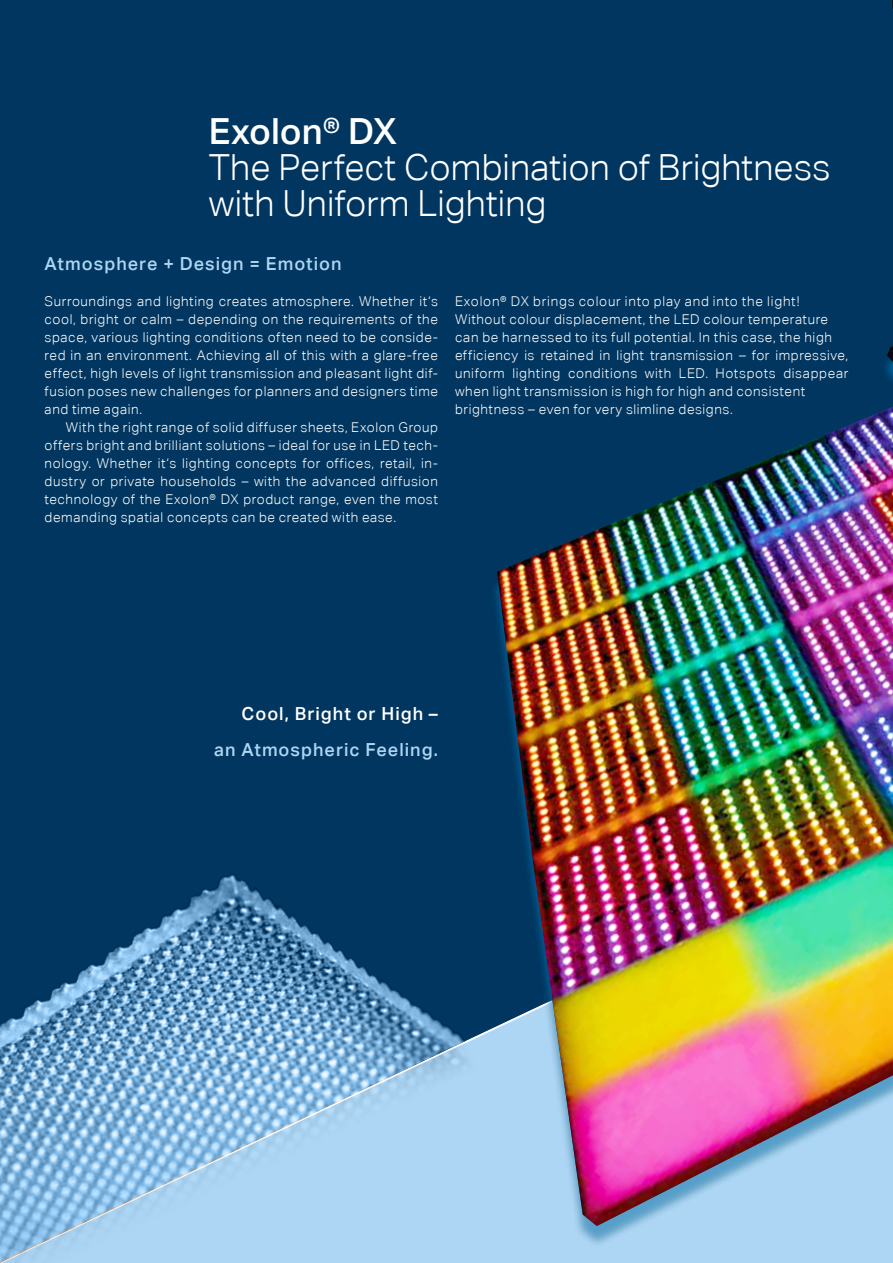
<style>
.page{position:relative;width:893px;height:1263px;background:#00365f}
.page>*{position:absolute;margin:0;border:0;box-sizing:border-box;transform-origin:0 0}
.t1{font:300 36px/36px "Aktiv Grotesk";color:#fff}
.t2{font:500 36px "Aktiv Grotesk";color:#fff}
.t3{font:500 18px "Aktiv Grotesk";letter-spacing:.055em;color:#add6f4}
.t4{font:500 18px "Aktiv Grotesk";letter-spacing:.055em;color:#fff}
.t5{font:300 13.5px/18px "Aktiv Grotesk";letter-spacing:.045em;color:#fff;text-align:justify}
</style>
<div class="page">
<svg style="left:489px;top:47px;width:404px;height:1201px;background:#6190b3"></svg>
<div style="left:497px;top:40px;width:396px;height:189px;background:#00365f"></div>
<img style="left:497px;top:229px;width:396px;height:997px">
<img style="left:0;top:754px;width:465px;height:287px">
<img style="left:0;top:1041px;width:481px;height:222px">
<h1 class="t2" style="left:209px;top:109px;width:190px">Exolon® DX</h1>
<h1 class="t1" style="left:209px;top:149px;width:623px">The Perfect Combination of Brightness with Uniform Lighting</h1>
<h2 class="t3" style="left:45px;top:253px;width:298px">Atmosphere + Design = Emotion</h2>
<p class="t5" style="left:45px;top:292px;width:395px">Surroundings and lighting creates atmosphere. Whether it‘s cool, bright or calm – depending on the requirements of the space, various lighting conditions often need to be conside&shy;red in an environment. Achieving all of this with a glare-free effect, high levels of light transmission and pleasant light dif&shy;fusion poses new challenges for planners and designers time and time again.</p>
<p class="t5" style="left:45px;top:418px;width:395px;text-indent:21px">With the right range of solid diffuser sheets, Exolon Group offers bright and brilliant solutions – ideal for use in LED tech&shy;nology. Whether it‘s lighting concepts for offices, retail, in&shy;dustry or private households – with the advanced diffusion technology of the Exolon® DX product range, even the most demanding spatial concepts can be created with ease.</p>
<p class="t5" style="left:455px;top:292px;width:395px;text-align:left">Exolon® DX brings colour into play and into the light!<br>Without colour displacement, the LED colour temperature can be harnessed to its full potential. In this case, the high efficiency is retained in light transmission – for impressive, uniform lighting conditions with LED. Hotspots disappear when light transmission is high for high and consistent brightness – even for very slimline designs.</p>
<h2 class="t4" style="left:242px;top:703px;width:198px">Cool, Bright or High –</h2>
<h2 class="t3" style="left:214px;top:739px;width:225px">an Atmospheric Feeling.</h2>
</div>
